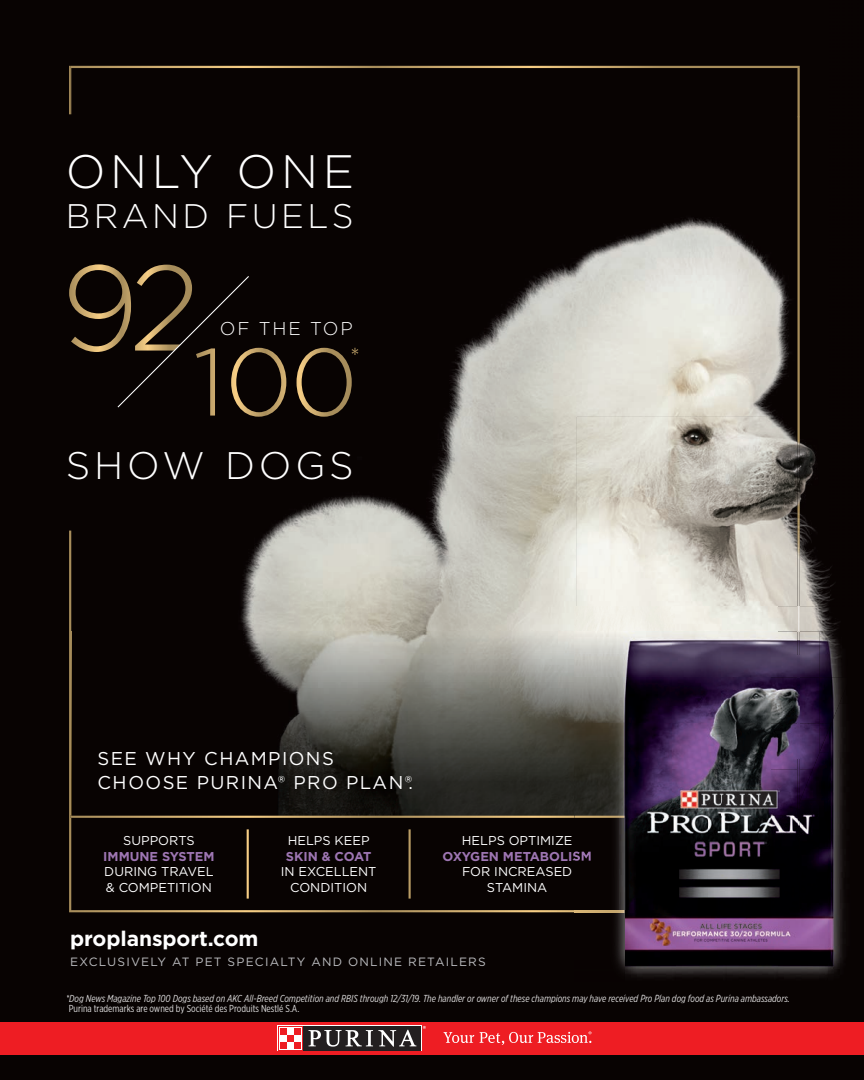
<style>
.page{position:relative;width:864px;height:1080px;background:#080302}
.page>*{position:absolute;margin:0;border:0;box-sizing:border-box;transform-origin:0 0}
.t1{font:300 46.95px "Gotham";letter-spacing:.1em;color:#fff}
.t2{font:300 38.4px "Gotham";letter-spacing:.1em;color:#fff}
.t3{font:300 34.05px "Gotham";letter-spacing:.1em;color:#fff}
.t4{font:700 21px "Gotham";letter-spacing:-.005em;color:#fff}
.t5{font:18.6px/24.3px "Gotham";letter-spacing:.075em;color:#fff}
.t6{font:300 18.6px "Gotham";letter-spacing:.1em;color:#fff}
.t7{font:12.9px/15.6px "Gotham";color:#fff;text-align:center}
.t8{font:700 12.9px "Gotham";color:#9e76b3}
.t9{font:12px "Gotham";letter-spacing:.1em;color:#bcbdc0}
.t10{font:italic 10.2px "Gotham X Narrow";color:#dfdede}
.t11{font:10.2px "Gotham X Narrow";color:#dfdede}
</style>
<div class="page">
<img style="left:70px;top:65px;width:730px;height:351px">
<img style="left:70px;top:416px;width:506px;height:191px">
<img style="left:576px;top:416px;width:254px;height:191px">
<img style="left:70px;top:66px;width:730px;height:51px">
<img style="left:797px;top:117px;width:3px;height:490px">
<div style="left:0;top:1022px;width:864px;height:32px;background:#ee1d23"></div>
<div style="left:278px;top:1025px;width:144px;height:26px;background:#231f20"></div>
<svg style="left:309px;top:1030px;width:107px;height:17px"></svg>
<svg style="left:279px;top:1026px;width:24px;height:24px"></svg>
<div style="left:279px;top:1027px;width:23px;height:22px;background:#fff"></div>
<div style="left:280px;top:1042px;width:7px;height:7px;background:#ee1d23"></div>
<div style="left:294px;top:1042px;width:7px;height:7px;background:#ee1d23"></div>
<div style="left:287px;top:1035px;width:7px;height:7px;background:#ee1d23"></div>
<div style="left:280px;top:1028px;width:7px;height:7px;background:#ee1d23"></div>
<div style="left:294px;top:1028px;width:7px;height:7px;background:#ee1d23"></div>
<svg style="left:443px;top:1031px;width:149px;height:14px"></svg>
<svg style="left:69px;top:264px;width:289px;height:153px"></svg>
<svg style="left:69px;top:531px;width:505px;height:381px"></svg>
<svg style="left:70px;top:816px;width:504px;height:2px"></svg>
<img style="left:831px;top:724px;width:13px;height:28px">
<img style="left:813px;top:752px;width:30px;height:49px">
<img style="left:800px;top:801px;width:43px;height:48px">
<img style="left:812px;top:849px;width:31px;height:48px">
<img style="left:615px;top:913px;width:163px;height:33px">
<img style="left:778px;top:897px;width:66px;height:49px">
<img style="left:616px;top:946px;width:227px;height:31px">
<img style="left:574px;top:912px;width:91px;height:1px">
<img style="left:574px;top:607px;width:268px;height:70px">
<img style="left:574px;top:677px;width:269px;height:47px">
<img style="left:574px;top:723px;width:246px;height:47px">
<img style="left:820px;top:723px;width:11px;height:30px">
<img style="left:574px;top:770px;width:239px;height:46px">
<img style="left:797px;top:631px;width:3px;height:176px">
<img style="left:575px;top:818px;width:222px;height:92px">
<img style="left:753px;top:864px;width:2px;height:46px">
<img style="left:591px;top:994px;width:187px;height:1px">
<img style="left:574px;top:852px;width:17px;height:9px">
<img style="left:798px;top:655px;width:2px;height:172px">
<img style="left:574px;top:910px;width:61px;height:2px">
<img style="left:755px;top:861px;width:45px;height:51px">
<img style="left:574px;top:816px;width:225px;height:2px">
<h1 class="t1" style="left:66px;top:142px;width:290px">ONLY ONE</h1>
<h3 class="t3" style="left:66px;top:194px;width:289px">BRAND FUELS</h3>
<h3 class="t6" style="left:220px;top:317px;width:135px">OF THE TOP</h3>
<h2 class="t2" style="left:66px;top:441px;width:290px">SHOW DOGS</h2>
<h3 class="t5" style="left:97px;top:746px;width:317px">SEE WHY CHAMPIONS<br>CHOOSE PURINA® PRO PLAN®.</h3>
<p class="t7" style="left:123px;top:832px;width:73px">SUPPORTS</p>
<p class="t8" style="left:103px;top:848px;width:113px">IMMUNE SYSTEM</p>
<p class="t7" style="left:104px;top:864px;width:111px;text-align:left">DURING TRAVEL &amp; COMPETITION</p>
<p class="t7" style="left:288px;top:832px;width:83px">HELPS KEEP</p>
<p class="t8" style="left:286px;top:848px;width:87px">SKIN &amp; COAT</p>
<p class="t7" style="left:281px;top:864px;width:97px">IN EXCELLENT<br>CONDITION</p>
<p class="t7" style="left:462px;top:832px;width:112px">HELPS OPTIMIZE</p>
<p class="t8" style="left:443px;top:847px;width:151px">OXYGEN METABOLISM</p>
<p class="t7" style="left:462px;top:864px;width:112px">FOR INCREASED<br>STAMINA</p>
<h3 class="t4" style="left:70px;top:925px;width:190px">proplansport.com</h3>
<p class="t9" style="left:70px;top:954px;width:417px">EXCLUSIVELY AT PET SPECIALTY AND ONLINE RETAILERS</p>
<p class="t10" style="left:66px;top:992px;width:726px">*Dog News Magazine Top 100 Dogs based on AKC All-Breed Competition and RBIS through 12/31/19. The handler or owner of these champions may have received Pro Plan dog food as Purina ambassadors.</p>
<p class="t11" style="left:69px;top:1003px;width:232px">Purina trademarks are owned by Société des Produits Nestlé S.A.</p>
</div>
